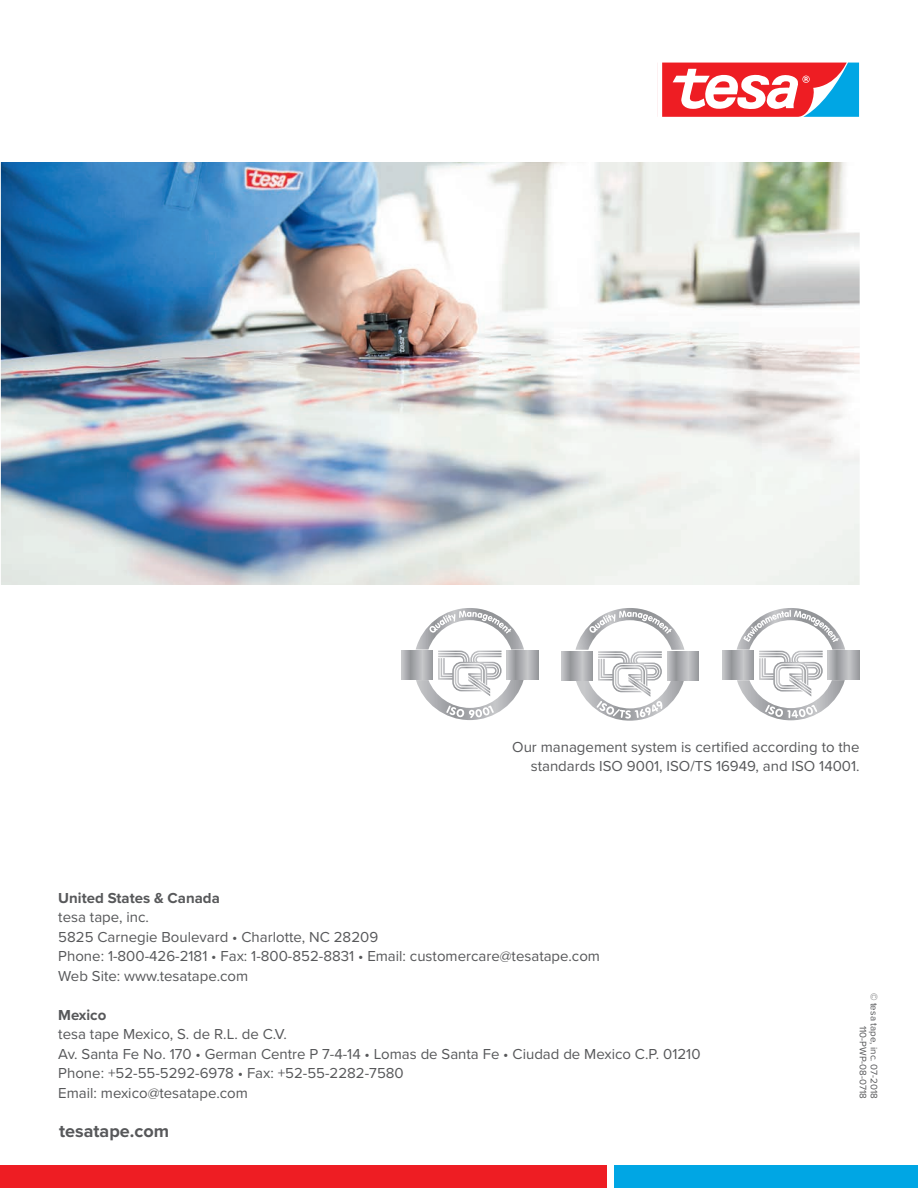
<style>
.page{position:relative;width:918px;height:1188px;background:#fff}
.page>*{position:absolute;margin:0;border:0;box-sizing:border-box;transform-origin:0 0}
.t1{font:700 18px "Proxima Nova";color:#57585a}
.Copytext{font:15px/19.5px "Proxima Nova";color:#57585a}
.t2{font:700 15px "Proxima Nova";color:#57585a}
.t3{font:9.75px "Proxima Nova";color:#57585a}
</style>
<div class="page">
<img style="left:1px;top:162px;width:859px;height:423px">
<svg style="left:524px;top:651px;width:14px;height:1px"></svg>
<svg style="left:524px;top:653px;width:14px;height:2px"></svg>
<svg style="left:524px;top:656px;width:14px;height:2px"></svg>
<svg style="left:524px;top:659px;width:14px;height:1px"></svg>
<svg style="left:524px;top:661px;width:14px;height:2px"></svg>
<svg style="left:524px;top:664px;width:14px;height:2px"></svg>
<svg style="left:524px;top:667px;width:14px;height:2px"></svg>
<svg style="left:524px;top:670px;width:14px;height:1px"></svg>
<svg style="left:524px;top:672px;width:14px;height:2px"></svg>
<svg style="left:524px;top:675px;width:14px;height:2px"></svg>
<svg style="left:524px;top:678px;width:14px;height:1px"></svg>
<svg style="left:402px;top:651px;width:14px;height:1px"></svg>
<svg style="left:402px;top:653px;width:14px;height:2px"></svg>
<svg style="left:402px;top:656px;width:14px;height:2px"></svg>
<svg style="left:402px;top:659px;width:14px;height:1px"></svg>
<svg style="left:402px;top:661px;width:14px;height:2px"></svg>
<svg style="left:402px;top:664px;width:14px;height:2px"></svg>
<svg style="left:402px;top:667px;width:14px;height:2px"></svg>
<svg style="left:402px;top:670px;width:14px;height:1px"></svg>
<svg style="left:402px;top:672px;width:14px;height:2px"></svg>
<svg style="left:402px;top:675px;width:14px;height:2px"></svg>
<svg style="left:402px;top:678px;width:14px;height:1px"></svg>
<svg style="left:416px;top:608px;width:108px;height:112px"></svg>
<svg style="left:845px;top:651px;width:14px;height:1px"></svg>
<svg style="left:845px;top:653px;width:14px;height:2px"></svg>
<svg style="left:845px;top:656px;width:14px;height:2px"></svg>
<svg style="left:845px;top:659px;width:14px;height:2px"></svg>
<svg style="left:845px;top:662px;width:14px;height:1px"></svg>
<svg style="left:845px;top:664px;width:14px;height:2px"></svg>
<svg style="left:845px;top:667px;width:14px;height:2px"></svg>
<svg style="left:845px;top:670px;width:14px;height:1px"></svg>
<svg style="left:845px;top:672px;width:14px;height:2px"></svg>
<svg style="left:845px;top:675px;width:14px;height:2px"></svg>
<svg style="left:845px;top:678px;width:14px;height:2px"></svg>
<svg style="left:722px;top:651px;width:15px;height:1px"></svg>
<svg style="left:722px;top:653px;width:15px;height:2px"></svg>
<svg style="left:722px;top:656px;width:15px;height:2px"></svg>
<svg style="left:722px;top:659px;width:15px;height:2px"></svg>
<svg style="left:722px;top:662px;width:15px;height:1px"></svg>
<svg style="left:722px;top:664px;width:15px;height:2px"></svg>
<svg style="left:722px;top:667px;width:15px;height:2px"></svg>
<svg style="left:722px;top:670px;width:15px;height:1px"></svg>
<svg style="left:722px;top:672px;width:15px;height:2px"></svg>
<svg style="left:722px;top:675px;width:15px;height:2px"></svg>
<svg style="left:722px;top:678px;width:15px;height:2px"></svg>
<svg style="left:737px;top:608px;width:108px;height:112px"></svg>
<svg style="left:684px;top:651px;width:15px;height:2px"></svg>
<svg style="left:684px;top:654px;width:15px;height:2px"></svg>
<svg style="left:684px;top:657px;width:15px;height:1px"></svg>
<svg style="left:684px;top:659px;width:15px;height:2px"></svg>
<svg style="left:684px;top:662px;width:15px;height:2px"></svg>
<svg style="left:684px;top:665px;width:15px;height:2px"></svg>
<svg style="left:684px;top:668px;width:15px;height:1px"></svg>
<svg style="left:684px;top:670px;width:15px;height:2px"></svg>
<svg style="left:684px;top:673px;width:15px;height:2px"></svg>
<svg style="left:684px;top:676px;width:15px;height:2px"></svg>
<svg style="left:684px;top:679px;width:15px;height:1px"></svg>
<svg style="left:561px;top:651px;width:15px;height:2px"></svg>
<svg style="left:561px;top:654px;width:15px;height:2px"></svg>
<svg style="left:561px;top:657px;width:15px;height:1px"></svg>
<svg style="left:561px;top:659px;width:15px;height:2px"></svg>
<svg style="left:561px;top:662px;width:15px;height:2px"></svg>
<svg style="left:561px;top:665px;width:15px;height:2px"></svg>
<svg style="left:561px;top:668px;width:15px;height:1px"></svg>
<svg style="left:561px;top:670px;width:15px;height:2px"></svg>
<svg style="left:561px;top:673px;width:15px;height:2px"></svg>
<svg style="left:561px;top:676px;width:15px;height:2px"></svg>
<svg style="left:561px;top:679px;width:15px;height:1px"></svg>
<svg style="left:576px;top:608px;width:108px;height:113px"></svg>
<div style="left:0;top:1165px;width:607px;height:23px;background:#ee1d23"></div>
<div style="left:614px;top:1165px;width:304px;height:23px;background:#00a6e4"></div>
<svg style="left:657px;top:62px;width:203px;height:55px"></svg>
<p class="Copytext" style="left:512px;top:736px;width:349px;text-align:right">Our management system is certified according to the standards ISO 9001, ISO/TS 16949, and ISO 14001.</p>
<p class="t2" style="left:58px;top:886px;width:163px">United States &amp; Canada</p>
<p class="Copytext" style="left:58px;top:907px;width:92px">tesa tape, inc.</p>
<p class="Copytext" style="left:58px;top:926px;width:321px">5825 Carnegie Boulevard • Charlotte, NC 28209</p>
<p class="Copytext" style="left:58px;top:946px;width:543px">Phone: 1-800-426-2181 • Fax: 1-800-852-8831 • Email: customercare@tesatape.com</p>
<p class="Copytext" style="left:58px;top:965px;width:191px">Web Site: www.tesatape.com</p>
<p class="t2" style="left:58px;top:1003px;width:50px">Mexico</p>
<p class="Copytext" style="left:58px;top:1024px;width:230px">tesa tape Mexico, S. de R.L. de C.V.</p>
<p class="Copytext" style="left:58px;top:1043px;width:644px">Av. Santa Fe No. 170 • German Centre P 7-4-14 • Lomas de Santa Fe • Ciudad de Mexico C.P. 01210</p>
<p class="Copytext" style="left:58px;top:1063px;width:347px">Phone: +52-55-5292-6978 • Fax: +52-55-2282-7580<br>Email: mexico@tesatape.com</p>
<p class="t1" style="left:59px;top:1118px;width:111px">tesatape.com</p>
<p class="t3" style="left:881px;top:993px;width:108px;rotate:90deg">© tesa tape, inc. 07-2018</p>
<p class="t3" style="left:870px;top:1026px;width:74px;rotate:90deg">110-PWP-08-0718</p>
</div>
